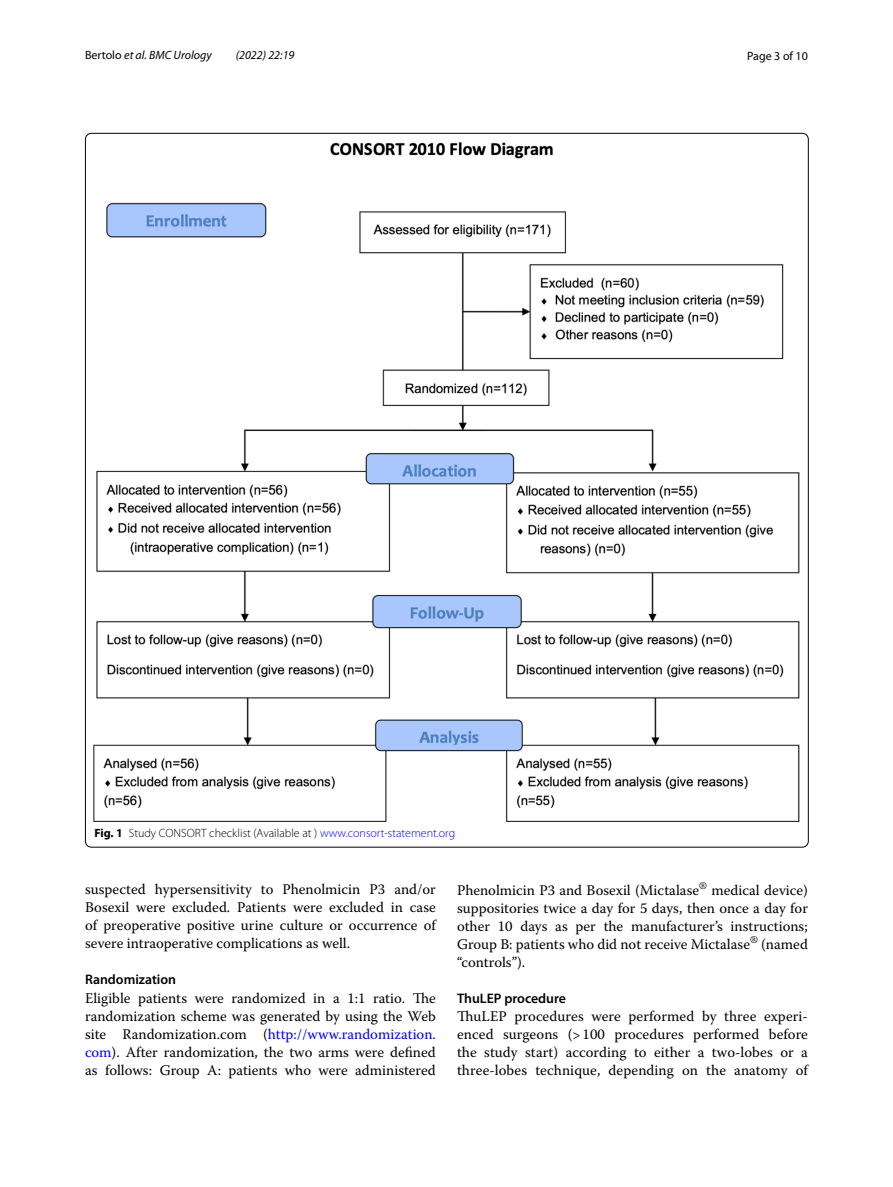
<style>
.page{position:relative;width:893px;height:1187px;background:#fff}
.page>*{position:absolute;margin:0;border:0;box-sizing:border-box;transform-origin:0 0}
.t1{font:14.7px/18px "Warnock Pro";color:#000;text-align:justify}
.t2{font:600 13.8px "Myriad Pro";color:#000}
.t3{font:300 12px "Myriad Pro";color:#000}
.t4{font:italic 12px "Myriad Pro";color:#000}
.t5{font:12px "Myriad Pro";color:#000}
.s1{font-style:normal}
.s2{font-weight:700}
.s3{color:#00f}
</style>
<div class="page">
<img style="left:94px;top:142px;width:706px;height:679px">
<p class="t4" style="left:85px;top:48px;width:128px"><span class="s1">Bertolo</span> et al. BMC Urology</p>
<p class="t4" style="left:236px;top:48px;width:60px">(2022) 22:19</p>
<p class="t5" style="left:747px;top:48px;width:62px">Page 3 of 10</p>
<p class="t3" style="left:94px;top:826px;width:362px"><span class="s2">Fig. 1</span> Study CONSORT checklist (Available at ) <span class="s3">www.consort-statement.org</span></p>
<p class="t1" style="left:85px;top:880px;width:352px">suspected hypersensitivity to Phenolmicin P3 and/or Bosexil were excluded. Patients were excluded in case of preoperative positive urine culture or occurrence of severe intraoperative complications as well.</p>
<p class="t2" style="left:85px;top:971px;width:93px">Randomization</p>
<p class="t1" style="left:85px;top:988px;width:352px">Eligible patients were randomized in a 1:1 ratio. The randomization scheme was generated by using the Web site Randomization.com (<span class="s3">http://www.randomization. com</span>). After randomization, the two arms were defined as follows: Group A: patients who were administered</p>
<p class="t1" style="left:457px;top:880px;width:352px">Phenolmicin P3 and Bosexil (Mictalase<sup>®</sup> medical device) suppositories twice a day for 5 days, then once a day for other 10 days as per the manufacturer’s instructions; Group B: patients who did not receive Mictalase<sup>®</sup> (named “controls”).</p>
<p class="t2" style="left:457px;top:989px;width:110px">ThuLEP procedure</p>
<p class="t1" style="left:457px;top:1006px;width:352px">ThuLEP procedures were performed by three experi&shy;enced surgeons (&gt;100 procedures performed before the study start) according to either a two-lobes or a three-lobes technique, depending on the anatomy of</p>
</div>
